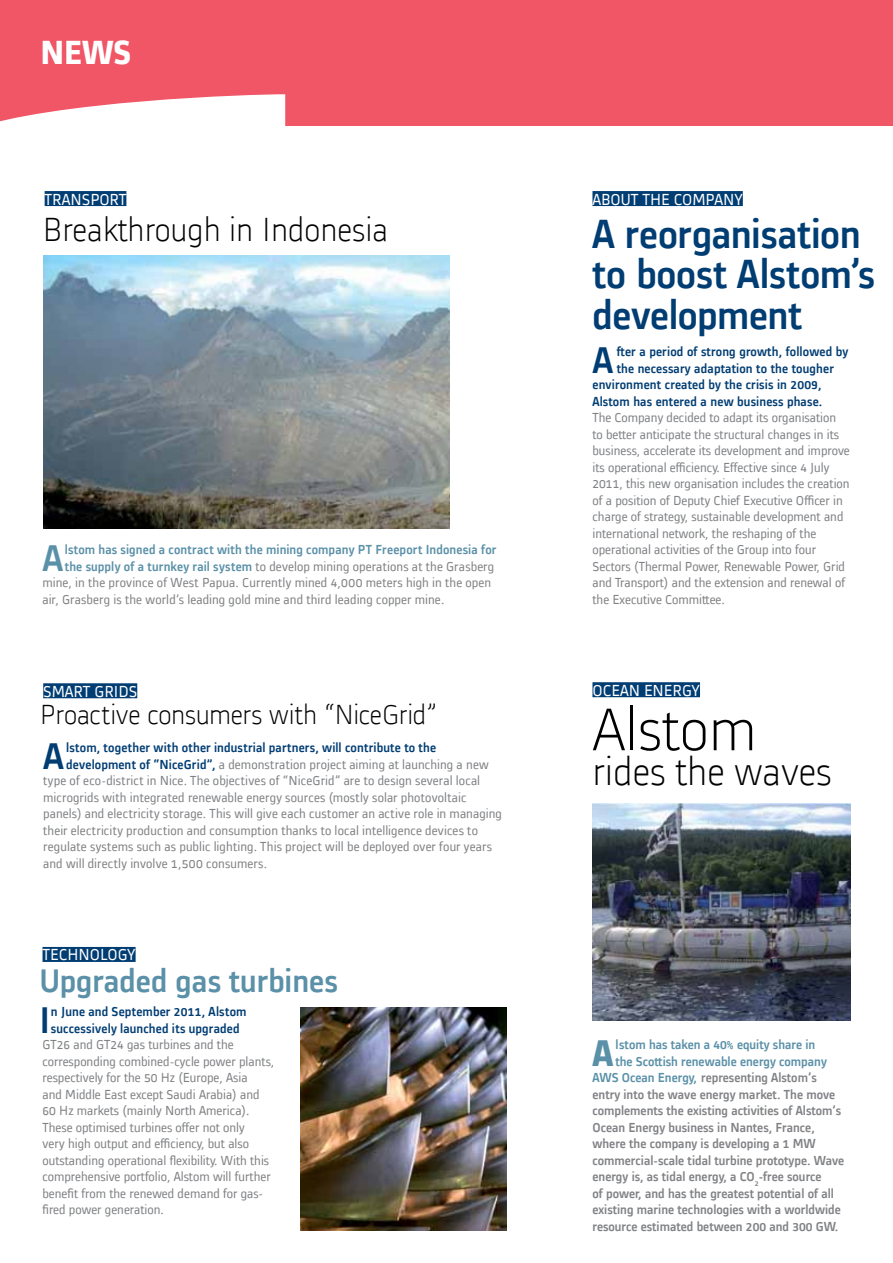
<style>
.page{position:relative;width:893px;height:1263px;background:#fff}
.page>*{position:absolute;margin:0;border:0;box-sizing:border-box;transform-origin:0 0}
.t1{font:300 62.4px "Alstom";color:#000}
.t2{font:500 42px/40.5px "Alstom";letter-spacing:-.005em;color:#003d73}
.t3{font:300 40.8px "Alstom";color:#000}
.t4{font:500 38.25px "Alstom";color:#003d73}
.t5{font:500 38.25px "Alstom";color:#5a90a8}
.t6{font:700 38.25px "Alstom";color:#5a90a8}
.t7{font:300 34.5px "Alstom";color:#000}
.t8{font:700 34.5px "Alstom";color:#fff}
.t9{font:500 33.6px "Alstom";color:#5a90a8}
.t10{font:300 28.5px "Alstom";letter-spacing:-.005em;color:#000}
.t11{font:16.5px "Alstom";color:#fff}
.t12{font:13.5px/16.5px "Alstom";color:#808285}
.t13{font:13.5px "Alstom";letter-spacing:.02em;color:#808285}
.t14{font:500 13.5px "Alstom";color:#808285}
.t15{font:500 13.5px/16.5px "Alstom";letter-spacing:.01em;color:#003d73}
.t16{font:500 13.5px "Alstom";color:#5a90a8}
.s1{font-weight:500;color:#5a90a8}
.s2{font-weight:500;color:#003d73}
.s3{color:#5a90a8}
</style>
<div class="page">
<div style="left:0;top:0;width:893px;height:125px;background:#f05665"></div>
<div style="left:45px;top:191px;width:81px;height:15px;background:#003d73"></div>
<div style="left:43px;top:947px;width:93px;height:15px;background:#003d73"></div>
<div style="left:592px;top:191px;width:151px;height:15px;background:#003d73"></div>
<div style="left:43px;top:683px;width:94px;height:15px;background:#003d73"></div>
<div style="left:592px;top:682px;width:108px;height:15px;background:#003d73"></div>
<img style="left:592px;top:803px;width:258px;height:217px">
<img style="left:43px;top:255px;width:406px;height:273px">
<img style="left:300px;top:1007px;width:207px;height:224px">
<h3 class="t8" style="left:40px;top:29px;width:92px">NEWS</h3>
<p class="t11" style="left:45px;top:188px;width:81px">Transport</p>
<h3 class="t7" style="left:43px;top:206px;width:347px">Breakthrough in Indonesia</h3>
<h3 class="t5" style="left:43px;top:531px;width:22px">A</h3>
<p class="t16" style="left:65px;top:540px;width:433px">lstom has signed a contract with the mining company PT Freeport Indonesia for</p>
<p class="t12" style="left:65px;top:557px;width:431px"><span class="s1">the supply of a turnkey rail system</span> to develop mining operations at the Grasberg</p>
<p class="t12" style="left:43px;top:573px;width:450px">mine, in the province of West Papua. Currently mined 4,000 meters high in the open</p>
<p class="t12" style="left:43px;top:590px;width:403px">air, Grasberg is the world’s leading gold mine and third leading copper mine.</p>
<p class="t11" style="left:43px;top:680px;width:96px">Smart Grids</p>
<h3 class="t10" style="left:40px;top:695px;width:399px">Proactive consumers with “NiceGrid”</h3>
<h3 class="t4" style="left:43px;top:729px;width:22px">A</h3>
<p class="t15" style="left:66px;top:738px;width:371px">lstom, together with other industrial partners, will contribute to the</p>
<p class="t12" style="left:66px;top:755px;width:424px"><span class="s2">development of “NiceGrid”,</span> a demonstration project aiming at launching a new</p>
<p class="t13" style="left:43px;top:771px;width:438px">type of eco-district in N ice. The objectives of “N iceGrid” are to design several local</p>
<p class="t13" style="left:43px;top:788px;width:425px">microgrids with integrated renewable energy sources (mostly solar photovoltaic</p>
<p class="t13" style="left:43px;top:804px;width:460px">panels) and electricity storage. This will give each customer an active role in managing</p>
<p class="t13" style="left:43px;top:821px;width:436px">their electricity production and consumption thanks to local intelligence devices to</p>
<p class="t13" style="left:43px;top:837px;width:450px">regulate systems such as public lighting. This project will be deployed over four years</p>
<p class="t13" style="left:43px;top:854px;width:225px">and will directly involve 1,500 consumers.</p>
<p class="t11" style="left:43px;top:943px;width:95px">Technology</p>
<h3 class="t9" style="left:40px;top:957px;width:299px">Upgraded gas turbines</h3>
<h3 class="t4" style="left:39px;top:993px;width:12px">I</h3>
<p class="t15" style="left:51px;top:1002px;width:197px">n June and September 2011, Alstom successively launched its upgraded</p>
<p class="t12" style="left:43px;top:1035px;width:233px">GT26 and GT24 gas turbines and the corresponding combined-cycle power plants, respectively for the 50 H z (Europe, Asia<br>and Middle East except Saudi Arabia) and 60 Hz markets (mainly N orth America).<br>These optimised turbines offer not only<br>very high output and efficiency, but also outstanding operational flexibility. With this comprehensive portfolio, Alstom will further benefit from the renewed demand for gas&shy;fired power generation.</p>
<p class="t11" style="left:592px;top:188px;width:152px">about the company</p>
<h2 class="t2" style="left:592px;top:210px;width:284px">A reorganisation to boost Alstom’s development</h2>
<h3 class="t4" style="left:593px;top:333px;width:22px">A</h3>
<p class="t15" style="left:617px;top:342px;width:233px">fter a period of strong growth, followed by</p>
<p class="t15" style="left:617px;top:359px;width:219px">the necessary adaptation to the tougher</p>
<p class="t15" style="left:592px;top:375px;width:231px">environment created by the crisis in 2009,</p>
<p class="t15" style="left:592px;top:392px;width:231px">Alstom has entered a new business phase.</p>
<p class="t12" style="left:592px;top:408px;width:259px">The Company decided to adapt its organisation to better anticipate the structural changes in its business, accelerate its development and improve its operational efficiency. Effective since 4 July 2011, this new organisation includes the creation of a position of Deputy Chief Executive Officer in charge of strategy, sustainable development and international network, the reshaping of the operational activities of the Group into four Sectors (Thermal Power, Renewable Power, Grid and Transport) and the extension and renewal of the Executive Committee.</p>
<p class="t11" style="left:592px;top:679px;width:109px">Ocean energy</p>
<h1 class="t1" style="left:592px;top:686px;width:166px">Alstom</h1>
<h3 class="t3" style="left:592px;top:743px;width:241px">rides the waves</h3>
<h3 class="t6" style="left:593px;top:1026px;width:22px">A</h3>
<p class="t16" style="left:615px;top:1035px;width:201px">lstom has taken a 40% equity share in</p>
<p class="t16" style="left:615px;top:1052px;width:213px">the Scottish renewable energy company</p>
<p class="t14" style="left:592px;top:1068px;width:226px"><span class="s3">AWS Ocean Energy,</span> representing Alstom’s</p>
<p class="t14" style="left:592px;top:1085px;width:244px">entry into the wave energy market. The move</p>
<p class="t14" style="left:592px;top:1101px;width:250px">complements the existing activities of Alstom’s</p>
<p class="t14" style="left:592px;top:1118px;width:224px">Ocean Energy business in Nantes, France,</p>
<p class="t14" style="left:592px;top:1134px;width:225px">where the company is developing a 1 MW</p>
<p class="t14" style="left:592px;top:1151px;width:253px">commercial-scale tidal turbine prototype. Wave</p>
<p class="t14" style="left:592px;top:1167px;width:231px">energy is, as tidal energy, a CO<sub>2</sub>-free source</p>
<p class="t14" style="left:592px;top:1184px;width:243px">of power, and has the greatest potential of all</p>
<p class="t14" style="left:592px;top:1200px;width:250px">existing marine technologies with a worldwide</p>
<p class="t14" style="left:592px;top:1217px;width:247px">resource estimated between 200 and 300 GW.</p>
</div>
